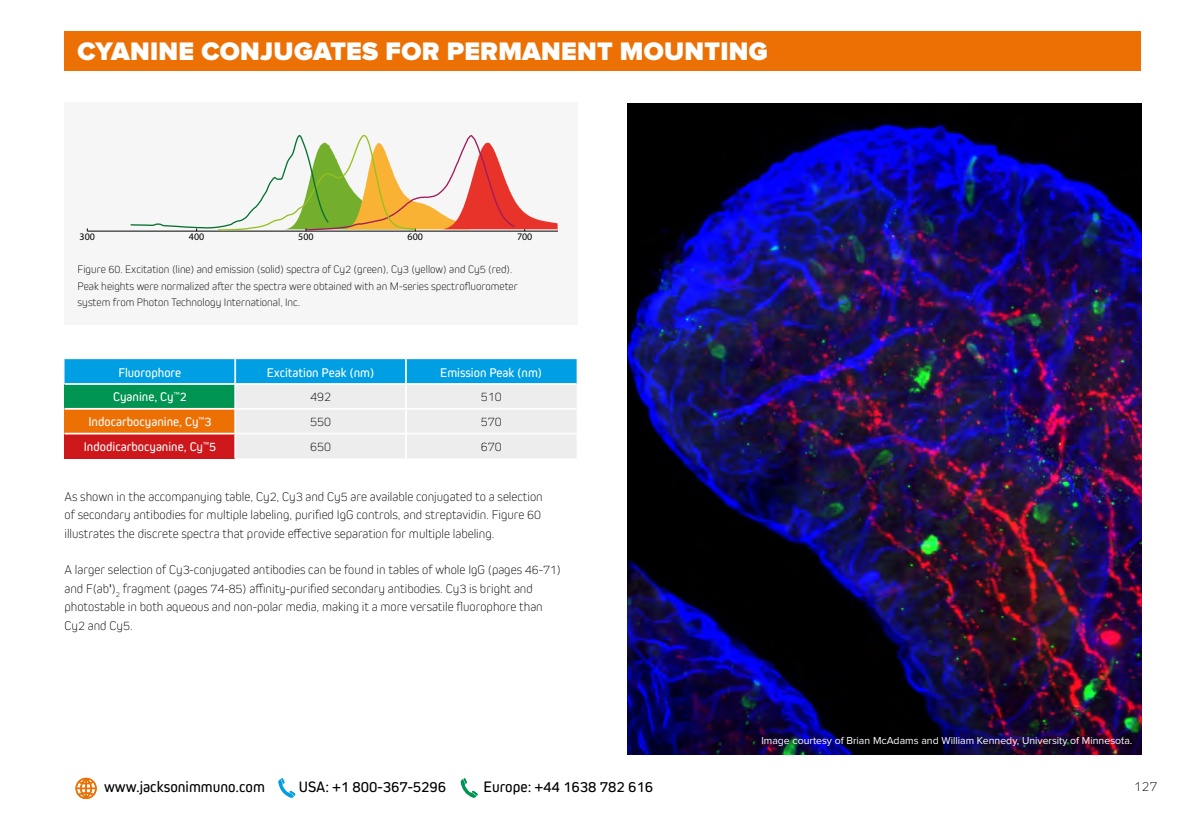
<style>
.page{position:relative;width:1191px;height:819px;background:#fff}
.page>*{position:absolute;margin:0;border:0;box-sizing:border-box;transform-origin:0 0}
.t1{font:900 26.25px "Proxima Nova";letter-spacing:.01em;color:#fff}
.t2{font:15.75px "Kiro";color:#000}
.t3{font:200 14px "Kiro";color:#000}
.t4{font:200 13.12px/18.4px "Kiro";color:#000}
.t5{font:13.12px "Kiro";color:#fff}
.t6{font:200 11.38px/16.6px "Kiro";color:#000}
.t7{font:10.5px "Proxima Nova";color:#fff}
.t8{font:9.97px "Myriad Pro";color:#000}
.s1{font-weight:400}
</style>
<div class="page">
<svg style="left:278px;top:778px;width:17px;height:20px"></svg>
<svg style="left:75px;top:777px;width:22px;height:22px"></svg>
<svg style="left:460px;top:778px;width:18px;height:20px"></svg>
<div style="left:64px;top:102px;width:514px;height:222px;background:#f6f6f6"></div>
<div style="left:64px;top:31px;width:1077px;height:40px;background:#ed7004"></div>
<svg style="left:64px;top:359px;width:512px;height:99px;background:#8dccdb"></svg>
<div style="left:64px;top:409px;width:171px;height:24px;background:#ed7004"></div>
<div style="left:64px;top:433px;width:171px;height:25px;background:#cd171a"></div>
<hr style="left:234px;top:359px;width:2px;height:24px;background:#fff">
<hr style="left:405px;top:359px;width:2px;height:24px;background:#fff">
<hr style="left:64px;top:383px;width:171px;height:2px;background:#fff">
<hr style="left:235px;top:383px;width:171px;height:2px;background:#fff">
<hr style="left:234px;top:385px;width:2px;height:23px;background:#fff">
<hr style="left:406px;top:383px;width:170px;height:2px;background:#fff">
<hr style="left:405px;top:385px;width:2px;height:23px;background:#fff">
<hr style="left:64px;top:408px;width:171px;height:1px;background:#fff">
<hr style="left:235px;top:408px;width:171px;height:1px;background:#fff">
<hr style="left:234px;top:409px;width:2px;height:23px;background:#fff">
<hr style="left:406px;top:408px;width:170px;height:1px;background:#fff">
<hr style="left:405px;top:409px;width:2px;height:23px;background:#fff">
<hr style="left:64px;top:432px;width:171px;height:2px;background:#fff">
<hr style="left:235px;top:432px;width:171px;height:2px;background:#fff">
<hr style="left:234px;top:434px;width:2px;height:24px;background:#fff">
<hr style="left:406px;top:432px;width:170px;height:2px;background:#fff">
<hr style="left:405px;top:434px;width:2px;height:24px;background:#fff">
<img style="left:628px;top:103px;width:513px;height:651px">
<hr style="left:87px;top:231px;width:470px;height:1px;background:#030303">
<svg style="left:130px;top:135px;width:427px;height:96px"></svg>
<h1 class="t1" style="left:78px;top:39px;width:691px">CYANINE CONJUGATES FOR PERMANENT MOUNTING</h1>
<p class="t8" style="left:80px;top:231px;width:17px">300</p>
<p class="t8" style="left:189px;top:231px;width:17px">400</p>
<p class="t8" style="left:298px;top:231px;width:17px">500</p>
<p class="t8" style="left:407px;top:231px;width:17px">600</p>
<p class="t8" style="left:517px;top:231px;width:17px">700</p>
<p class="t6" style="left:78px;top:260px;width:442px">Figure 60. Excitation (line) and emission (solid) spectra of Cy2 (green), Cy3 (yellow) and Cy5 (red).<br>Peak heights were normalized after the spectra were obtained with an M‑series spectrofluorometer system from Photon Technology International, Inc.</p>
<p class="t5" style="left:118px;top:364px;width:64px">Fluorophore</p>
<p class="t5" style="left:267px;top:364px;width:109px">Excitation Peak (nm)</p>
<p class="t5" style="left:440px;top:364px;width:104px">Emission Peak (nm)</p>
<p class="t5" style="left:113px;top:389px;width:75px">Cyanine, Cy<sup>™</sup>2</p>
<p class="t4" style="left:310px;top:387px;width:22px">492</p>
<p class="t4" style="left:481px;top:387px;width:22px">510</p>
<p class="t5" style="left:88px;top:414px;width:124px">Indocarbocyanine, Cy<sup>™</sup>3</p>
<p class="t4" style="left:310px;top:412px;width:22px">550</p>
<p class="t4" style="left:481px;top:412px;width:22px">570</p>
<p class="t5" style="left:84px;top:439px;width:134px">Indodicarbocyanine, Cy<sup>™</sup>5</p>
<p class="t4" style="left:310px;top:437px;width:22px">650</p>
<p class="t4" style="left:481px;top:437px;width:22px">670</p>
<p class="t4" style="left:64px;top:486px;width:480px">As shown in the accompanying table, Cy2, Cy3 and Cy5 are available conjugated to a selection of secondary antibodies for multiple labeling, purified IgG controls, and streptavidin. Figure 60 illustrates the discrete spectra that provide effective separation for multiple labeling.</p>
<p class="t4" style="left:64px;top:560px;width:498px">A larger selection of Cy3-conjugated antibodies can be found in tables of whole IgG (pages 46-71) and F(ab<span class="s1">'</span>)<sub>2</sub> fragment (pages 74-85) affinity-purified secondary antibodies. Cy3 is bright and photostable in both aqueous and non-polar media, making it a more versatile fluorophore than Cy2 and Cy5.</p>
<p class="t7" style="left:761px;top:735px;width:372px">Image courtesy of Brian McAdams and William Kennedy, University of Minnesota.</p>
<p class="t2" style="left:104px;top:777px;width:162px">www.jacksonimmuno.com</p>
<p class="t2" style="left:299px;top:777px;width:149px">USA: +1 800-367-5296</p>
<p class="t2" style="left:483px;top:777px;width:171px">Europe: +44 1638 782 616</p>
<p class="t3" style="left:1133px;top:777px;width:25px">127</p>
</div>
